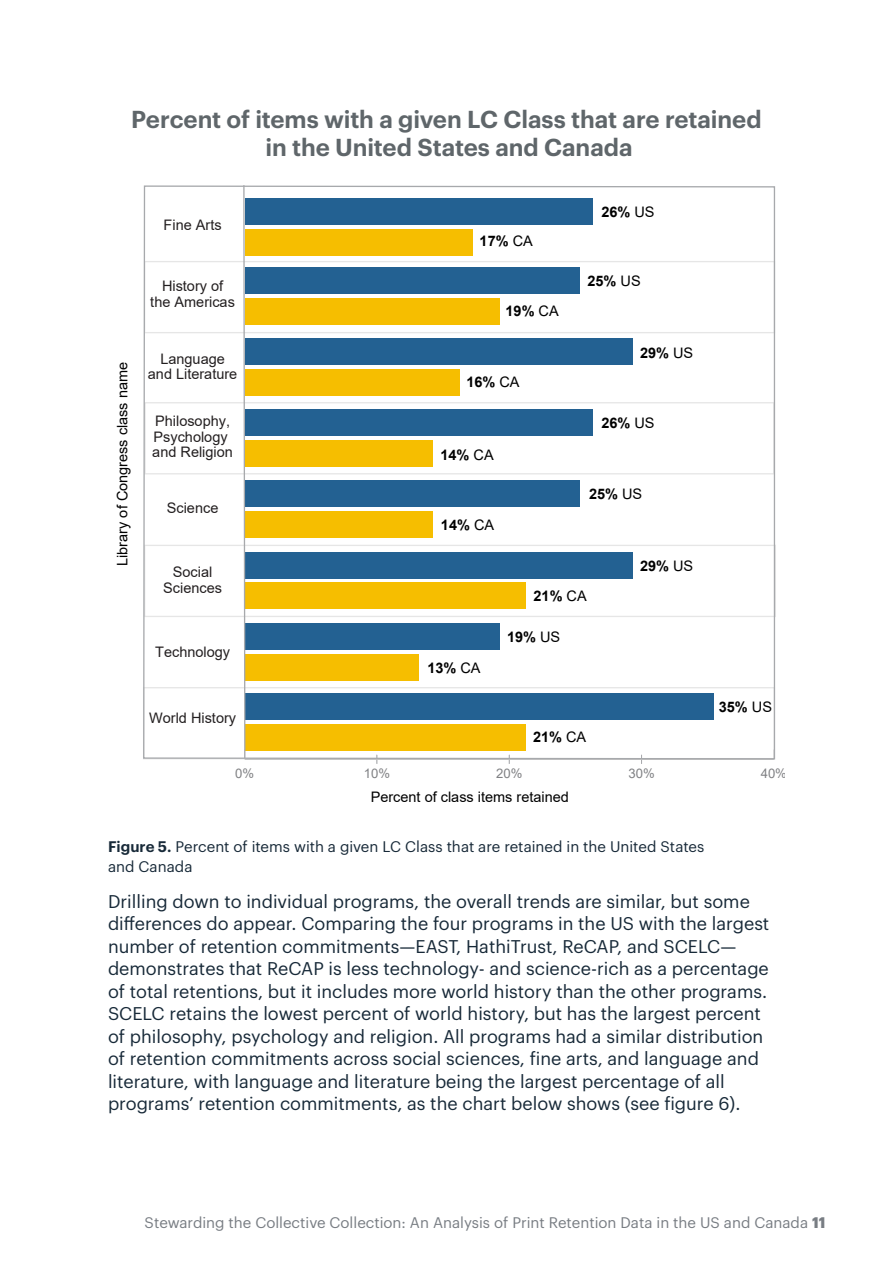
<style>
.page{position:relative;width:893px;height:1263px;background:#fff}
.page>*{position:absolute;margin:0;border:0;box-sizing:border-box;transform-origin:0 0}
.Figure_Header{font:600 24px/28.5px "Graphik";letter-spacing:-.005em;color:#5f666a;text-align:center}
.Body_copy{font:18px/22.5px "Graphik";color:#172938}
.t1{font:15px "Graphik";color:#787d83}
.Table_And_Figure_Title{font:15px/19.5px "Graphik";color:#172938}
.t2{font:14.55px/15.8px "Arial";color:#231f20;text-align:center}
.t3{font:700 14.55px "Arial";color:#000}
.t4{font:14.55px "Arial";color:#000}
.t5{font:13.2px "Arial";color:#808184}
.s1{font-weight:400}
.s2{font-weight:600}
.s3{font-weight:700}
</style>
<div class="page">
<svg style="left:143px;top:185px;width:633px;height:575px"></svg>
<svg style="left:243px;top:185px;width:3px;height:574px"></svg>
<p class="Figure_Header" style="left:131px;top:103px;width:632px">Percent of items with a given LC Class that are retained in the United States and Canada</p>
<p class="t4" style="left:112px;top:566px;width:205px;rotate:-90deg">Library of Congress class name</p>
<p class="t2" style="left:164px;top:217px;width:60px">Fine Arts</p>
<p class="t2" style="left:150px;top:278px;width:86px">History of the Americas</p>
<p class="t2" style="left:148px;top:350px;width:91px">Language and Literature</p>
<p class="t2" style="left:152px;top:413px;width:82px;text-align:left">Philosophy,<br>Psychology and Religion</p>
<p class="t2" style="left:167px;top:500px;width:53px">Science</p>
<p class="t2" style="left:163px;top:564px;width:60px">Social<br>Sciences</p>
<p class="t2" style="left:155px;top:643px;width:76px">Technology</p>
<p class="t2" style="left:149px;top:710px;width:89px">World History</p>
<p class="t3" style="left:480px;top:230px;width:55px">17% <span class="s1">CA</span></p>
<p class="t3" style="left:506px;top:301px;width:55px">19% <span class="s1">CA</span></p>
<p class="t3" style="left:466px;top:372px;width:55px">16% <span class="s1">CA</span></p>
<p class="t3" style="left:440px;top:444px;width:55px">14% <span class="s1">CA</span></p>
<p class="t3" style="left:441px;top:514px;width:55px">14% <span class="s1">CA</span></p>
<p class="t3" style="left:601px;top:202px;width:55px">26% <span class="s1">US</span></p>
<p class="t3" style="left:587px;top:271px;width:55px">25% <span class="s1">US</span></p>
<p class="t3" style="left:640px;top:342px;width:55px">29% <span class="s1">US</span></p>
<p class="t3" style="left:601px;top:413px;width:55px">26% <span class="s1">US</span></p>
<p class="t3" style="left:589px;top:484px;width:55px">25% <span class="s1">US</span></p>
<p class="t3" style="left:640px;top:556px;width:55px">29% <span class="s1">US</span></p>
<p class="t3" style="left:534px;top:585px;width:55px">21% <span class="s1">CA</span></p>
<p class="t3" style="left:427px;top:657px;width:55px">13% <span class="s1">CA</span></p>
<p class="t3" style="left:507px;top:626px;width:55px">19% <span class="s1">US</span></p>
<p class="t3" style="left:533px;top:727px;width:55px">21% <span class="s1">CA</span></p>
<p class="t3" style="left:719px;top:697px;width:55px">35% <span class="s1">US</span></p>
<p class="t5" style="left:235px;top:764px;width:20px">0%</p>
<p class="t5" style="left:364px;top:764px;width:28px">10%</p>
<p class="t5" style="left:496px;top:764px;width:28px">20%</p>
<p class="t5" style="left:628px;top:764px;width:28px">30%</p>
<p class="t5" style="left:761px;top:764px;width:28px">40%</p>
<p class="t4" style="left:371px;top:786px;width:200px">Percent of class items retained</p>
<p class="Table_And_Figure_Title" style="left:108px;top:836px;width:598px"><span class="s2">Figure 5.</span> Percent of items with a given LC Class that are retained in the United States and Canada</p>
<p class="Body_copy" style="left:108px;top:888px;width:663px">Drilling down to individual programs, the overall trends are similar, but some differences do appear. Comparing the four programs in the US with the largest number of retention commitments—EAST, HathiTrust, ReCAP, and SCELC— demonstrates that ReCAP is less technology‑ and science-rich as a percentage of total retentions, but it includes more world history than the other programs.<br>SCELC retains the lowest percent of world history, but has the largest percent of philosophy, psychology and religion. All programs had a similar distribution of retention commitments across social sciences, fine arts, and language and literature, with language and literature being the largest percentage of all programs’ retention commitments, as the chart below shows (see figure 6).</p>
<p class="t1" style="left:145px;top:1211px;width:682px">Stewarding the Collective Collection: An Analysis of Print Retention Data in the US and Canada <span class="s3">11</span></p>
</div>
